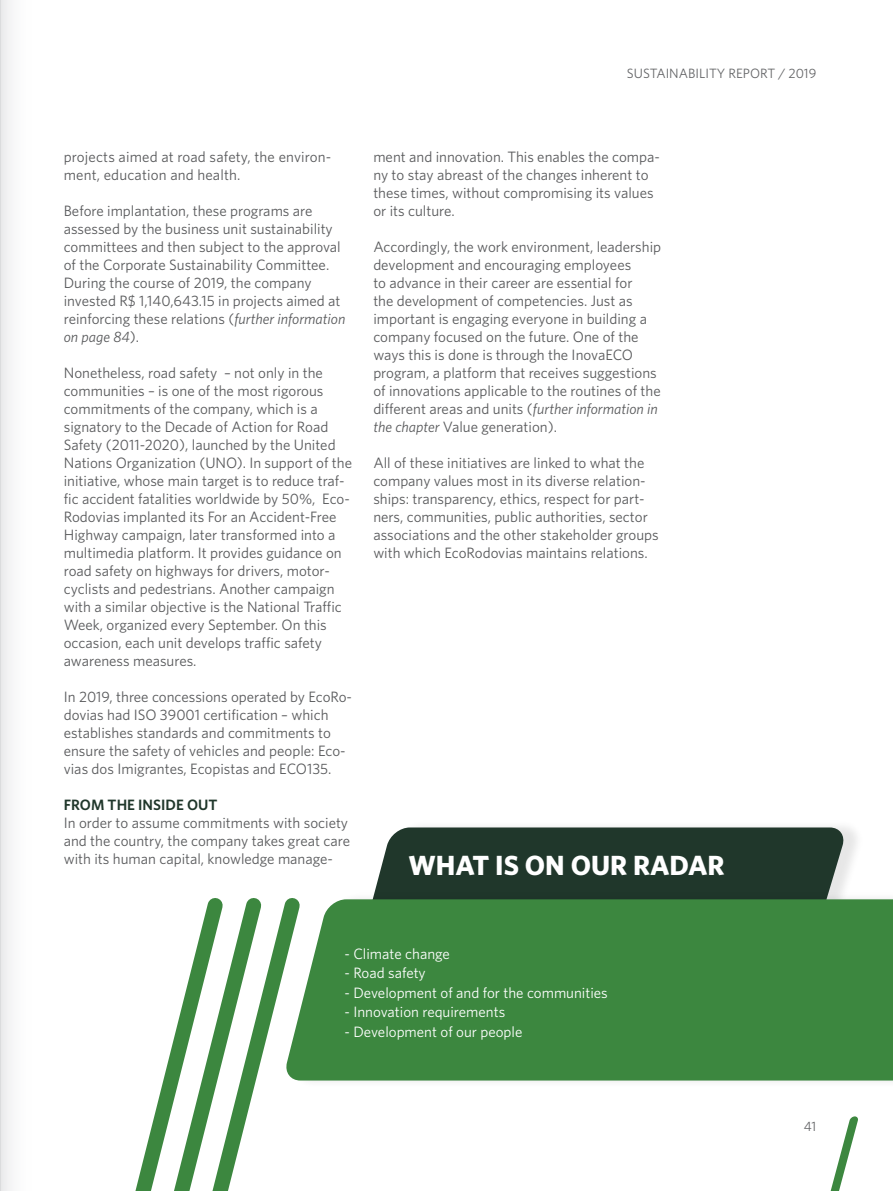
<style>
.page{position:relative;width:893px;height:1191px;background:#fff}
.page>*{position:absolute;margin:0;border:0;box-sizing:border-box;transform-origin:0 0}
.t1{font:700 27.75px "Whitney HTF";color:#fff}
.t2{font:15px/18px "Whitney HTF";color:#58595b}
.t3{font:15px "Whitney HTF";color:#fff}
.t4{font:600 15px "Whitney HTF";color:#20372b}
.t5{font:13.5px "Whitney HTF";color:#636466}
.s1{font-style:italic}
</style>
<div class="page">
<div style="left:375px;top:827px;width:473px;height:64px;background:#20372b"></div>
<div style="left:291px;top:891px;width:602px;height:198px;background:#000;opacity:.1"></div>
<div style="left:310px;top:899px;width:583px;height:181px;background:#3c873f"></div>
<svg style="left:135px;top:891px;width:175px;height:300px"></svg>
<svg style="left:830px;top:1116px;width:28px;height:75px"></svg>
<div style="left:0;top:0;width:54px;height:1191px;background:linear-gradient(to right,#f1f1f2,#fff)"></div>
<hr style="left:0;top:0;width:1px;height:1191px;background:#000">
<p class="t5" style="left:627px;top:65px;width:191px">SUSTAINABILITY REPORT / 2019</p>
<p class="t2" style="left:64px;top:147px;width:269px">projects aimed at road safety, the environ&shy;ment, education and health.</p>
<p class="t2" style="left:64px;top:201px;width:283px">Before implantation, these programs are assessed by the business unit sustainability committees and then subject to the approval of the Corporate Sustainability Committee.<br>During the course of 2019, the company invested R$ 1,140,643.15 in projects aimed at reinforcing these relations (<span class="s1">further information on page 84</span>).</p>
<p class="t2" style="left:64px;top:363px;width:290px">Nonetheless, road safety – not only in the communities – is one of the most rigorous commitments of the company, which is a signatory to the Decade of Action for Road Safety (2011-2020), launched by the United Nations Organization (UNO). In support of the initiative, whose main target is to reduce traf&shy;fic accident fatalities worldwide by 50%, Eco-Rodovias implanted its For an Accident-Free Highway campaign, later transformed into a multimedia platform. It provides guidance on road safety on highways for drivers, motor&shy;cyclists and pedestrians. Another campaign with a similar objective is the National Traffic Week, organized every September. On this occasion, each unit develops traffic safety awareness measures.</p>
<p class="t2" style="left:64px;top:687px;width:290px">In 2019, three concessions operated by EcoRo&shy;dovias had ISO 39001 certification – which establishes standards and commitments to ensure the safety of vehicles and people: Eco&shy;vias dos Imigrantes, Ecopistas and ECO135.</p>
<p class="t4" style="left:64px;top:796px;width:155px">FROM THE INSIDE OUT</p>
<p class="t2" style="left:64px;top:813px;width:288px">In order to assume commitments with society and the country, the company takes great care with its human capital, knowledge manage-</p>
<p class="t2" style="left:373px;top:147px;width:288px">ment and innovation. This enables the compa&shy;ny to stay abreast of the changes inherent to these times, without compromising its values or its culture.</p>
<p class="t2" style="left:373px;top:237px;width:289px">Accordingly, the work environment, leadership development and encouraging employees<br>to advance in their career are essential for<br>the development of competencies. Just as important is engaging everyone in building a company focused on the future. One of the ways this is done is through the InovaECO program, a platform that receives suggestions of innovations applicable to the routines of the different areas and units (<span class="s1">further information in the chapter</span> Value generation).</p>
<p class="t2" style="left:373px;top:453px;width:287px">All of these initiatives are linked to what the company values most in its diverse relation&shy;ships: transparency, ethics, respect for part&shy;ners, communities, public authorities, sector associations and the other stakeholder groups with which EcoRodovias maintains relations.</p>
<h1 class="t1" style="left:408px;top:848px;width:318px">WHAT IS ON OUR RADAR</h1>
<p class="t3" style="left:345px;top:944px;width:107px">- Climate change</p>
<p class="t3" style="left:345px;top:964px;width:83px">- Road safety</p>
<p class="t3" style="left:345px;top:983px;width:265px">- Development of and for the communities</p>
<p class="t3" style="left:345px;top:1003px;width:162px">- Innovation requirements</p>
<p class="t3" style="left:345px;top:1022px;width:179px">- Development of our people</p>
<p class="t5" style="left:804px;top:1118px;width:14px">41</p>
</div>
